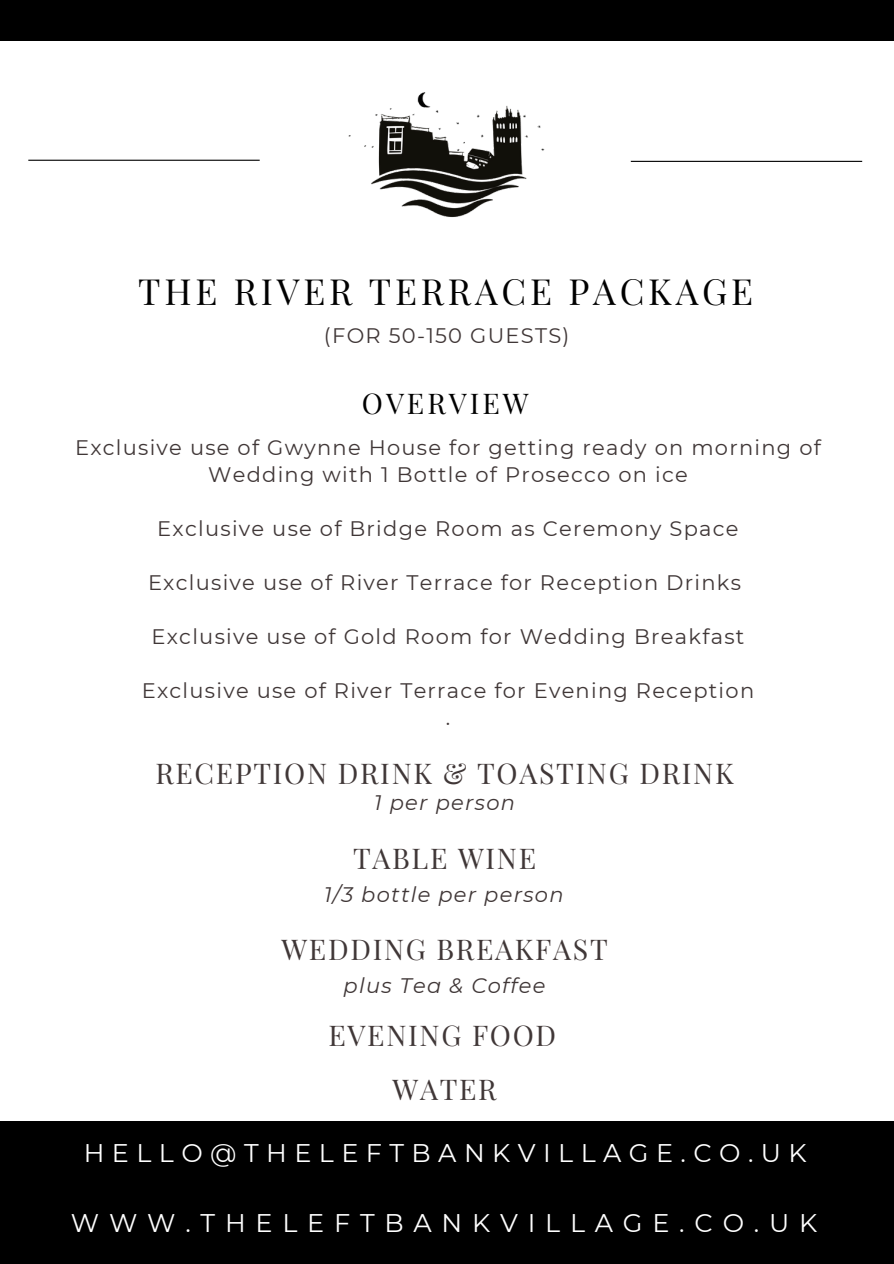
<style>
.page{position:relative;width:894px;height:1264px;background:#fff}
.page>*{position:absolute;margin:0;border:0;box-sizing:border-box;transform-origin:0 0}
.t1{font:36px "Playfair Display";letter-spacing:.105em;color:#000}
.t2{font:28.5px "Playfair Display";letter-spacing:.06em;color:#403737}
.t3{font:28.5px "Playfair Display";letter-spacing:.105em;color:#000}
.t4{font:25.5px "Montserrat";letter-spacing:.29em;color:#fff}
.t5{font:25.5px "Montserrat";letter-spacing:.385em;color:#fff}
.t6{font:21px/27px "Montserrat";letter-spacing:.06em;color:#403737;text-align:center}
.t7{font:italic 21px "Montserrat";letter-spacing:.06em;color:#403737}
</style>
<div class="page">
<div style="left:0;top:0;width:893px;height:40px;background:#000"></div>
<div style="left:0;top:1121px;width:893px;height:142px;background:#000"></div>
<hr style="left:28px;top:160px;width:231px;height:1px;background:#000">
<hr style="left:630px;top:161px;width:231px;height:1px;background:#000">
<img style="left:348px;top:92px;width:197px;height:126px">
<p class="t1" style="left:138px;top:266px;width:616px">THE RIVER TERRACE PACKAGE</p>
<p class="t6" style="left:324px;top:321px;width:247px">(FOR 50-150 GUESTS)</p>
<p class="t3" style="left:362px;top:383px;width:168px">OVERVIEW</p>
<p class="t6" style="left:75px;top:434px;width:747px">Exclusive use of Gwynne House for getting ready on morning of<br>Wedding with 1 Bottle of Prosecco on ice</p>
<h1 class="t6" style="left:157px;top:515px;width:582px">Exclusive use of Bridge Room as Ceremony Space</h1>
<h4 class="t6" style="left:148px;top:569px;width:594px">Exclusive use of River Terrace for Reception Drinks</h4>
<h2 class="t6" style="left:151px;top:623px;width:594px">Exclusive use of Gold Room for Wedding Breakfast</h2>
<p class="t6" style="left:142px;top:677px;width:613px">Exclusive use of River Terrace for Evening Reception</p>
<p class="t6" style="left:445px;top:704px;width:6px">.</p>
<p class="t2" style="left:155px;top:753px;width:579px">RECEPTION DRINK &amp; TOASTING DRINK</p>
<p class="t7" style="left:374px;top:789px;width:142px">1 per person</p>
<p class="t2" style="left:353px;top:838px;width:184px">TABLE WINE</p>
<p class="t7" style="left:324px;top:881px;width:241px">1/3 bottle per person</p>
<p class="t2" style="left:281px;top:928px;width:328px">WEDDING BREAKFAST</p>
<h3 class="t7" style="left:343px;top:972px;width:203px">plus Tea &amp; Coffee</h3>
<p class="t2" style="left:328px;top:1015px;width:229px">EVENING FOOD</p>
<p class="t2" style="left:392px;top:1068px;width:106px">WATER</p>
<p class="t4" style="left:84px;top:1137px;width:724px">HELLO@THELEFTBANKVILLAGE.CO.UK</p>
<p class="t5" style="left:71px;top:1206px;width:747px">WWW.THELEFTBANKVILLAGE.CO.UK</p>
</div>
